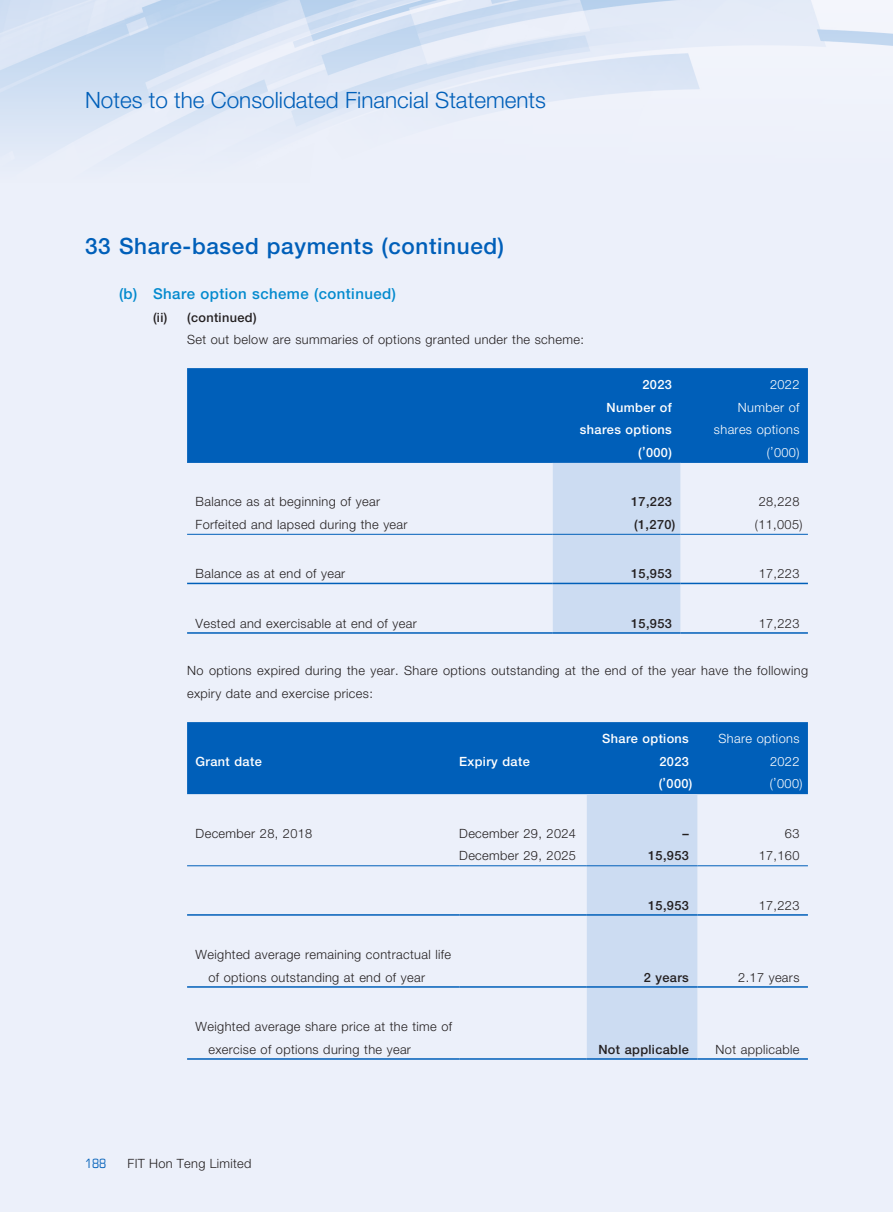
<style>
.page{position:relative;width:893px;height:1212px;background:#ecf0fa}
.page>*{position:absolute;margin:0;border:0;box-sizing:border-box;transform-origin:0 0}
.t1{font:300 22.5px "Helvetica Neue LT Std";color:#005fb9}
.t2{font:500 22.5px "Helvetica Neue LT Std";letter-spacing:.03em;color:#005fb9}
.t3{font:500 15px "Helvetica Neue LT Std";letter-spacing:.03em;color:#038ace}
.t4{font:300 12.75px/22.5px "Helvetica Neue LT Std";letter-spacing:.03em;color:#231f20}
.t5{font:500 12.75px "Helvetica Neue LT Std";letter-spacing:.03em;color:#231f20}
.t6{font:500 12.75px/22.5px "Helvetica Neue LT Std";letter-spacing:.03em;color:#fff;text-align:right}
.t7{font:300 12.75px/22.5px "Helvetica Neue LT Std";letter-spacing:.03em;color:#fff;text-align:right}
.t8{font:condensed 12.75px "Eurostile LT Std";color:#005fb9}
</style>
<div class="page">
<img style="left:0;top:0;width:893px;height:152px">
<div style="left:187px;top:368px;width:621px;height:94px;background:#005fb9"></div>
<div style="left:553px;top:463px;width:127px;height:169px;background:#ccdcf2"></div>
<hr style="left:187px;top:462px;width:366px;height:1px;background:#005fb9">
<hr style="left:553px;top:462px;width:127px;height:1px;background:#005fb9">
<hr style="left:680px;top:462px;width:128px;height:1px;background:#005fb9">
<hr style="left:187px;top:534px;width:366px;height:1px;background:#005fb9">
<hr style="left:553px;top:534px;width:127px;height:1px;background:#005fb9">
<hr style="left:680px;top:534px;width:128px;height:1px;background:#005fb9">
<hr style="left:187px;top:583px;width:366px;height:1px;background:#005fb9">
<hr style="left:553px;top:583px;width:127px;height:1px;background:#005fb9">
<hr style="left:680px;top:583px;width:128px;height:1px;background:#005fb9">
<hr style="left:187px;top:632px;width:366px;height:2px;background:#005fb9">
<hr style="left:553px;top:632px;width:127px;height:2px;background:#005fb9">
<hr style="left:680px;top:632px;width:128px;height:2px;background:#005fb9">
<div style="left:187px;top:722px;width:621px;height:72px;background:#005fb9"></div>
<div style="left:587px;top:794px;width:110px;height:264px;background:#ccdcf2"></div>
<hr style="left:187px;top:865px;width:272px;height:1px;background:#005fb9">
<hr style="left:459px;top:865px;width:128px;height:1px;background:#005fb9">
<hr style="left:587px;top:865px;width:110px;height:1px;background:#005fb9">
<hr style="left:697px;top:865px;width:111px;height:1px;background:#005fb9">
<hr style="left:187px;top:914px;width:272px;height:2px;background:#005fb9">
<hr style="left:459px;top:914px;width:128px;height:2px;background:#005fb9">
<hr style="left:587px;top:914px;width:110px;height:2px;background:#005fb9">
<hr style="left:697px;top:914px;width:111px;height:2px;background:#005fb9">
<hr style="left:187px;top:986px;width:272px;height:2px;background:#005fb9">
<hr style="left:459px;top:986px;width:128px;height:2px;background:#005fb9">
<hr style="left:587px;top:986px;width:110px;height:2px;background:#005fb9">
<hr style="left:697px;top:986px;width:111px;height:2px;background:#005fb9">
<hr style="left:187px;top:1058px;width:272px;height:2px;background:#005fb9">
<hr style="left:459px;top:1058px;width:128px;height:2px;background:#005fb9">
<hr style="left:587px;top:1058px;width:110px;height:2px;background:#005fb9">
<hr style="left:697px;top:1058px;width:111px;height:2px;background:#005fb9">
<h1 class="t1" style="left:85px;top:86px;width:462px">Notes to the Consolidated Financial Statements</h1>
<h1 class="t2" style="left:85px;top:233px;width:421px">33 Share-based payments (continued)</h1>
<p class="t3" style="left:119px;top:285px;width:278px">(b) Share option scheme (continued)</p>
<p class="t5" style="left:153px;top:309px;width:105px">(ii) (continued)</p>
<p class="t4" style="left:187px;top:328px;width:398px">Set out below are summaries of options granted under the scheme:</p>
<p class="t6" style="left:642px;top:373px;width:31px">2023</p>
<p class="t7" style="left:770px;top:373px;width:31px">2022</p>
<p class="t6" style="left:580px;top:396px;width:93px">Number of shares options (’000)</p>
<p class="t7" style="left:714px;top:395px;width:87px">Number of shares options (’000)</p>
<p class="t4" style="left:196px;top:490px;width:186px">Balance as at beginning of year</p>
<p class="t5" style="left:631px;top:494px;width:42px">17,223</p>
<p class="t4" style="left:759px;top:490px;width:42px">28,228</p>
<p class="t4" style="left:196px;top:512px;width:213px">Forfeited and lapsed during the year</p>
<p class="t5" style="left:634px;top:516px;width:43px">(1,270)</p>
<p class="t4" style="left:755px;top:512px;width:49px">(11,005)</p>
<p class="t4" style="left:196px;top:562px;width:151px">Balance as at end of year</p>
<p class="t5" style="left:631px;top:566px;width:42px">15,953</p>
<p class="t4" style="left:759px;top:562px;width:42px">17,223</p>
<p class="t4" style="left:196px;top:611px;width:223px">Vested and exercisable at end of year</p>
<p class="t5" style="left:631px;top:615px;width:42px">15,953</p>
<p class="t4" style="left:759px;top:611px;width:42px">17,223</p>
<p class="t4" style="left:187px;top:659px;width:622px">No options expired during the year. Share options outstanding at the end of the year have the following expiry date and exercise prices:</p>
<p class="t6" style="left:196px;top:749px;width:68px">Grant date</p>
<p class="t6" style="left:459px;top:749px;width:72px">Expiry date</p>
<p class="t6" style="left:602px;top:727px;width:88px">Share options<br>2023</p>
<p class="t7" style="left:718px;top:727px;width:82px">Share options<br>2022</p>
<p class="t6" style="left:659px;top:772px;width:35px">(’000)</p>
<p class="t7" style="left:770px;top:772px;width:34px">(’000)</p>
<p class="t4" style="left:196px;top:821px;width:118px">December 28, 2018</p>
<p class="t4" style="left:459px;top:821px;width:118px">December 29, 2024</p>
<p class="t5" style="left:682px;top:825px;width:8px">–</p>
<p class="t4" style="left:785px;top:821px;width:16px">63</p>
<p class="t4" style="left:459px;top:844px;width:118px">December 29, 2025</p>
<p class="t5" style="left:648px;top:848px;width:42px">15,953</p>
<p class="t4" style="left:759px;top:844px;width:42px">17,160</p>
<p class="t5" style="left:648px;top:897px;width:42px">15,953</p>
<p class="t4" style="left:759px;top:893px;width:42px">17,223</p>
<p class="t4" style="left:208px;top:943px;width:244px;text-indent:-13px">Weighted average remaining contractual life of options outstanding at end of year</p>
<p class="t5" style="left:644px;top:969px;width:47px">2 years</p>
<p class="t4" style="left:738px;top:965px;width:63px">2.17 years</p>
<p class="t4" style="left:208px;top:1015px;width:245px;text-indent:-13px">Weighted average share price at the time of exercise of options during the year</p>
<p class="t8" style="left:85px;top:1155px;width:23px">188</p>
<p class="t4" style="left:128px;top:1151px;width:125px">FIT Hon Teng Limited</p>
<p class="t5" style="left:598px;top:1041px;width:92px">Not applicable</p>
<p class="t4" style="left:716px;top:1037px;width:85px">Not applicable</p>
</div>
